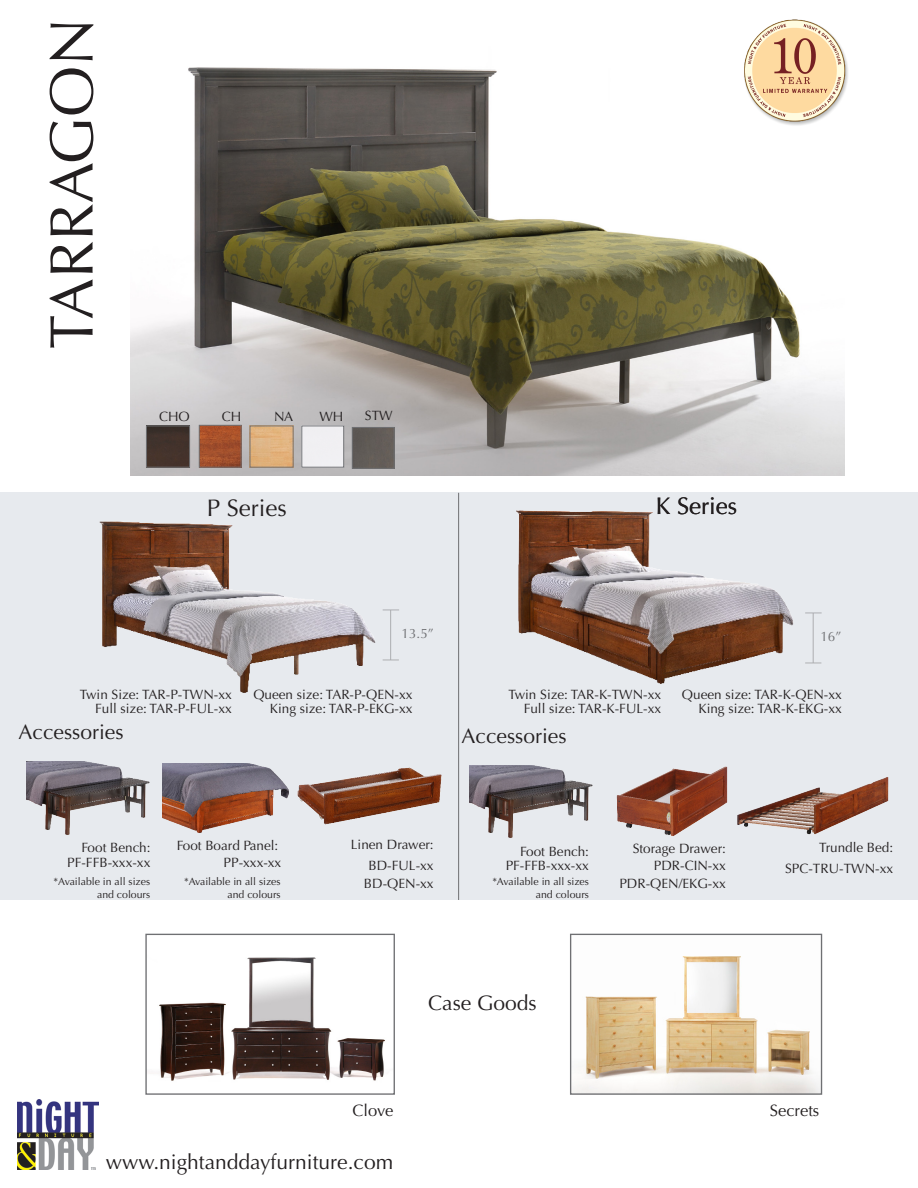
<style>
.page{position:relative;width:918px;height:1188px;background:#fff}
.page>*{position:absolute;margin:0;border:0;box-sizing:border-box;transform-origin:0 0}
.t1{font:61.5px "Optima";color:#231f20}
.t2{font:24px "Optima";color:#231f20}
.t3{font:21px "Optima";color:#231f20}
.t4{font:16.5px "Optima";color:#231f20}
.t5{font:13.5px/17.4px "Optima";color:#231f20;text-align:right}
.t6{font:13.5px "Optima";color:#6f7073}
.t7{font:10.5px/12.6px "Optima";color:#231f20;text-align:right}
</style>
<div class="page">
<div style="left:0;top:493px;width:918px;height:407px;background:#e7eaee"></div>
<hr style="left:458px;top:493px;width:1px;height:407px;background:#6f7073">
<img style="left:18px;top:1099px;width:80px;height:71px">
<img style="left:130px;top:67px;width:714px;height:408px">
<img style="left:99px;top:521px;width:300px;height:172px">
<img style="left:738px;top:19px;width:110px;height:116px">
<img style="left:163px;top:763px;width:121px;height:70px">
<img style="left:26px;top:762px;width:124px;height:73px">
<img style="left:284px;top:767px;width:158px;height:58px">
<svg style="left:383px;top:610px;width:16px;height:1px"></svg>
<hr style="left:390px;top:610px;width:1px;height:50px;background:#231f20">
<svg style="left:383px;top:660px;width:16px;height:1px"></svg>
<img style="left:516px;top:510px;width:278px;height:174px">
<img style="left:616px;top:766px;width:112px;height:70px">
<img style="left:737px;top:777px;width:152px;height:58px">
<svg style="left:805px;top:613px;width:17px;height:1px"></svg>
<hr style="left:813px;top:613px;width:1px;height:50px;background:#231f20">
<svg style="left:805px;top:663px;width:16px;height:1px"></svg>
<img style="left:469px;top:765px;width:124px;height:73px">
<img style="left:201px;top:427px;width:38px;height:38px">
<div style="left:199px;top:425px;width:42px;height:42px;border:1px solid #6f7073"></div>
<img style="left:148px;top:428px;width:40px;height:37px">
<div style="left:146px;top:426px;width:44px;height:41px;border:1px solid #6f7073"></div>
<img style="left:304px;top:428px;width:38px;height:37px">
<img style="left:252px;top:428px;width:39px;height:37px">
<img style="left:354px;top:429px;width:38px;height:37px">
<div style="left:352px;top:427px;width:42px;height:41px;border:1px solid #6f7073"></div>
<img style="left:159px;top:957px;width:226px;height:124px">
<div style="left:145px;top:934px;width:250px;height:161px;border:1px solid #6f7073"></div>
<img style="left:572px;top:956px;width:248px;height:137px">
<div style="left:570px;top:934px;width:252px;height:161px;border:1px solid #6f7073"></div>
<h1 class="t1" style="left:36px;top:349px;width:332px;rotate:-90deg">TARRAGON</h1>
<p class="t5" style="left:159px;top:407px;width:32px">CHO</p>
<p class="t5" style="left:222px;top:407px;width:21px">CH</p>
<p class="t5" style="left:274px;top:407px;width:21px">NA</p>
<p class="t5" style="left:319px;top:407px;width:26px">WH</p>
<p class="t5" style="left:365px;top:406px;width:29px">STW</p>
<h2 class="t2" style="left:207px;top:493px;width:82px">P Series</h2>
<h2 class="t2" style="left:656px;top:492px;width:83px">K Series</h2>
<p class="t6" style="left:402px;top:626px;width:34px">13.5”</p>
<p class="t6" style="left:820px;top:629px;width:23px">16”</p>
<p class="t5" style="left:80px;top:685px;width:154px">Twin Size: TAR-P-TWN-xx</p>
<p class="t5" style="left:95px;top:700px;width:138px">Full size: TAR-P-FUL-xx</p>
<p class="t5" style="left:253px;top:686px;width:161px">Queen size: TAR-P-QEN-xx</p>
<p class="t5" style="left:270px;top:700px;width:144px">King size: TAR-P-EKG-xx</p>
<p class="t5" style="left:508px;top:685px;width:154px">Twin Size: TAR-K-TWN-xx</p>
<p class="t5" style="left:524px;top:700px;width:139px">Full size: TAR-K-FUL-xx</p>
<p class="t5" style="left:682px;top:686px;width:162px">Queen size: TAR-K-QEN-xx</p>
<p class="t5" style="left:698px;top:700px;width:145px">King size: TAR-K-EKG-xx</p>
<h3 class="t3" style="left:19px;top:720px;width:107px">Accessories</h3>
<h3 class="t3" style="left:462px;top:723px;width:107px">Accessories</h3>
<p class="t5" style="left:82px;top:839px;width:70px">Foot Bench:</p>
<p class="t5" style="left:177px;top:837px;width:103px">Foot Board Panel:</p>
<p class="t5" style="left:351px;top:836px;width:84px">Linen Drawer:</p>
<p class="t5" style="left:67px;top:854px;width:85px">PF-FFB-xxx-xx</p>
<p class="t5" style="left:224px;top:854px;width:59px">PP-xxx-xx</p>
<p class="t5" style="left:368px;top:856px;width:67px">BD-FUL-xx</p>
<p class="t7" style="left:54px;top:875px;width:98px">*Available in all sizes</p>
<p class="t5" style="left:364px;top:875px;width:71px">BD-QEN-xx</p>
<p class="t7" style="left:97px;top:888px;width:55px">and colours</p>
<p class="t7" style="left:184px;top:875px;width:98px">*Available in all sizes and colours</p>
<p class="t5" style="left:520px;top:843px;width:70px">Foot Bench:</p>
<p class="t5" style="left:633px;top:840px;width:95px">Storage Drawer:</p>
<p class="t5" style="left:819px;top:839px;width:76px">Trundle Bed:</p>
<p class="t7" style="left:492px;top:875px;width:98px">*Available in all sizes and colours</p>
<p class="t5" style="left:506px;top:857px;width:85px">PF-FFB-xxx-xx</p>
<p class="t5" style="left:619px;top:857px;width:108px">PDR-CIN-xx<br>PDR-QEN/EKG-xx</p>
<p class="t5" style="left:785px;top:860px;width:110px">SPC-TRU-TWN-xx</p>
<h3 class="t3" style="left:428px;top:991px;width:110px">Case Goods</h3>
<p class="t4" style="left:353px;top:1101px;width:42px">Clove</p>
<p class="t4" style="left:770px;top:1101px;width:51px">Secrets</p>
<h3 class="t3" style="left:106px;top:1150px;width:289px">www.nightanddayfurniture.com</h3>
</div>
